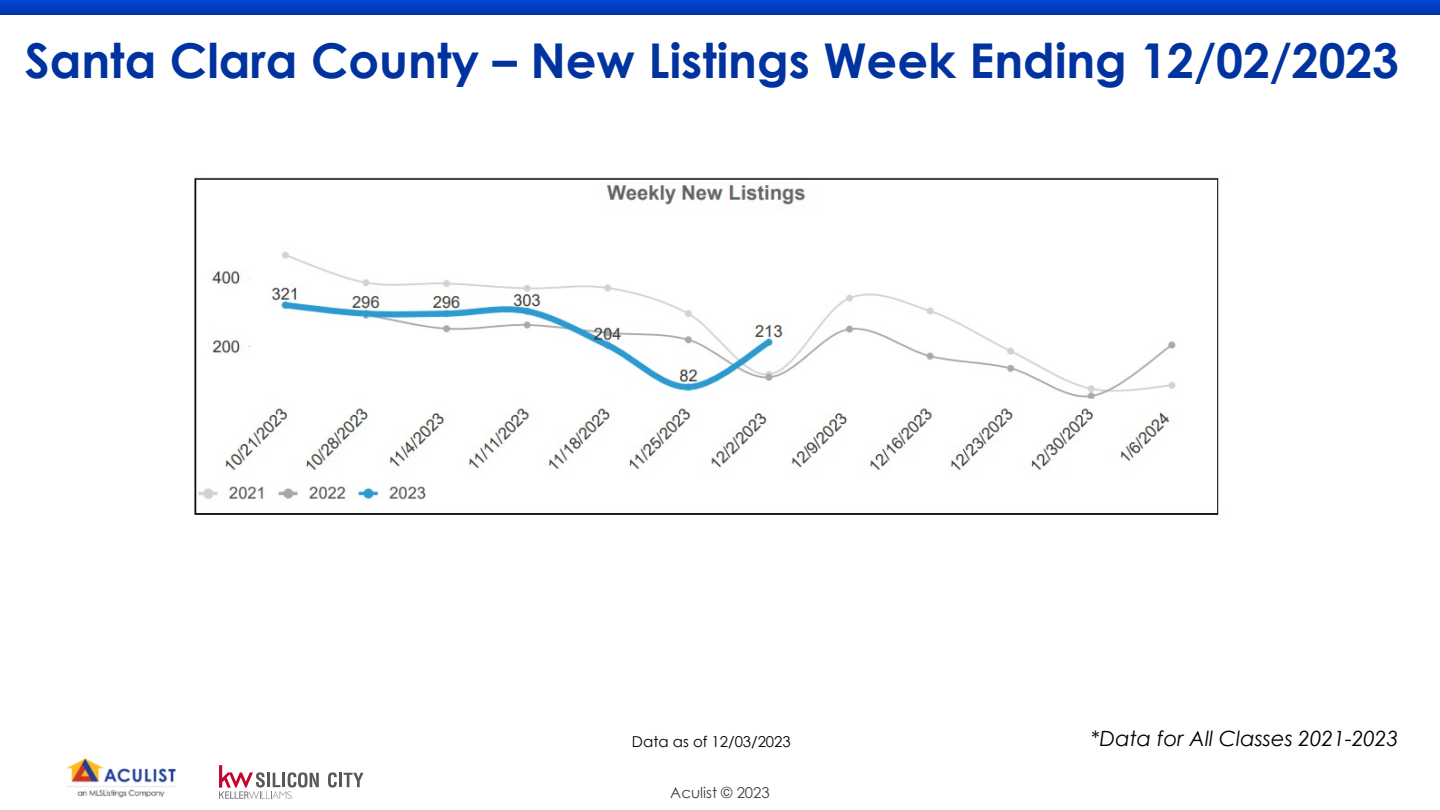
<style>
.page{position:relative;width:1440px;height:810px;background:#fff}
.page>*{position:absolute;margin:0;border:0;box-sizing:border-box;transform-origin:0 0}
.t1{font:700 48px "Century Gothic";color:#0033a0}
.t2{font:italic 21px "Century Gothic";color:#000}
.t3{font:15px "Century Gothic";letter-spacing:-.005em;color:#000}
.t4{font:15px "Century Gothic";color:#404040}
</style>
<div class="page">
<svg style="left:0;top:0;width:1440px;height:15px"></svg>
<img style="left:194px;top:177px;width:1025px;height:338px">
<svg style="left:219px;top:765px;width:100px;height:34px"></svg>
<svg style="left:328px;top:772px;width:9px;height:16px"></svg>
<hr style="left:339px;top:773px;width:3px;height:14px;background:#57585a">
<svg style="left:344px;top:773px;width:20px;height:14px"></svg>
<img style="left:66px;top:758px;width:110px;height:40px">
<p class="t1" style="left:25px;top:24px;width:1376px">Santa Clara County – New Listings Week Ending 12/02/2023</p>
<p class="t3" style="left:632px;top:731px;width:160px">Data as of 12/03/2023</p>
<p class="t2" style="left:1091px;top:724px;width:309px">*Data for All Classes 2021-2023</p>
<p class="t4" style="left:670px;top:782px;width:101px">Aculist © 2023</p>
</div>
